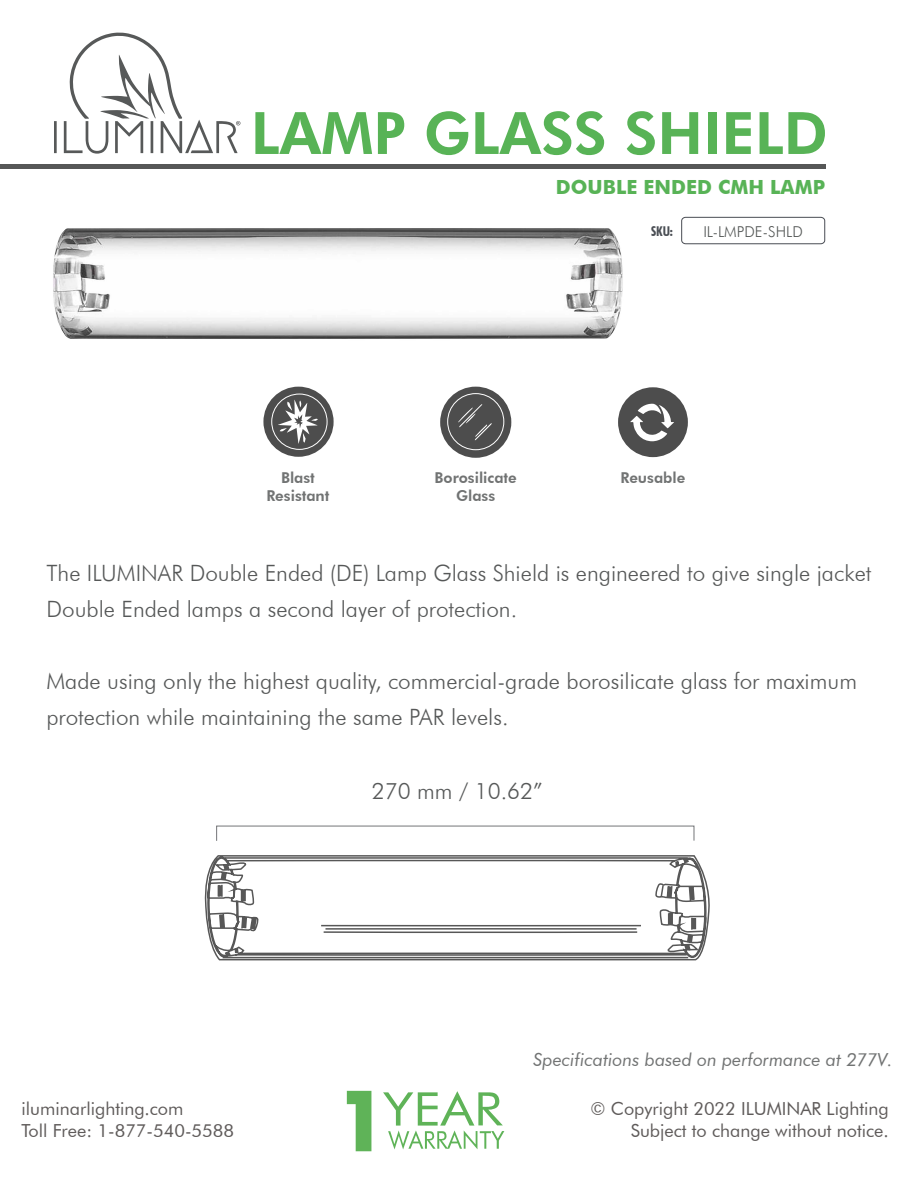
<style>
.page{position:relative;width:918px;height:1188px;background:#fff}
.page>*{position:absolute;margin:0;border:0;box-sizing:border-box;transform-origin:0 0}
.t1{font:800 58.5px "Futura BT";color:#58b356}
.t2{font:300 22.5px/36px "Futura BT";color:#565858}
.t3{font:700 19.5px "Futura BT";color:#58b356}
.t4{font:18px/21.6px "Futura BT";color:#5f5b5a}
.t5{font:italic 18px "Futura BT";color:#717373}
.t6{font:800 15px/18px "Futura BT";color:#717373;text-align:center}
.t7{font:300 15px "Futura BT";color:#565958}
.t8{font:700 condensed 13.5px "Futura BT";color:#4a4e54}
</style>
<div class="page">
<div style="left:681px;top:217px;width:144px;height:27px;border:1px solid #494c53;border-radius:4px"></div>
<hr style="left:0;top:164px;width:825px;height:4px;background:#565757">
<svg style="left:383px;top:1091px;width:121px;height:58px"></svg>
<svg style="left:347px;top:1091px;width:24px;height:60px"></svg>
<img style="left:53px;top:228px;width:570px;height:111px">
<svg style="left:263px;top:387px;width:71px;height:70px;background:#5c5c5c"></svg>
<svg style="left:278px;top:400px;width:40px;height:44px"></svg>
<div style="left:271px;top:394px;width:56px;height:56px;border:1px solid #fff;border-radius:50%"></div>
<div style="left:440px;top:387px;width:71px;height:71px;background:#4d4d4d;border-radius:50%"></div>
<div style="left:447px;top:393px;width:57px;height:57px;border:1px solid #fff;border-radius:50%"></div>
<svg style="left:458px;top:404px;width:34px;height:36px"></svg>
<div style="left:618px;top:387px;width:70px;height:70px;background:#4d4d4d;border-radius:50%"></div>
<svg style="left:630px;top:404px;width:44px;height:37px"></svg>
<svg style="left:204px;top:825px;width:506px;height:136px"></svg>
<svg style="left:54px;top:121px;width:3px;height:32px"></svg>
<svg style="left:64px;top:32px;width:176px;height:122px"></svg>
<h1 class="t1" style="left:251px;top:98px;width:579px">LAMP GLASS SHIELD</h1>
<p class="t3" style="left:556px;top:176px;width:271px">DOUBLE ENDED CMH LAMP</p>
<p class="t8" style="left:651px;top:223px;width:24px">SKU:</p>
<p class="t7" style="left:703px;top:222px;width:101px">IL-LMPDE-SHLD</p>
<p class="t6" style="left:266px;top:469px;width:65px">Blast<br>Resistant</p>
<p class="t6" style="left:435px;top:469px;width:84px">Borosilicate<br>Glass</p>
<p class="t6" style="left:621px;top:469px;width:66px">Reusable</p>
<p class="t2" style="left:46px;top:555px;width:827px">The ILUMINAR Double Ended (DE) Lamp Glass Shield is engineered to give single jacket<br>Double Ended lamps a second layer of protection.</p>
<p class="t2" style="left:46px;top:663px;width:812px">Made using only the highest quality, commercial-grade borosilicate glass for maximum protection while maintaining the same PAR levels.</p>
<p class="t2" style="left:372px;top:773px;width:172px">270 mm / 10.62”</p>
<p class="t5" style="left:534px;top:1048px;width:361px">Specifications based on performance at 277V.</p>
<p class="t4" style="left:22px;top:1098px;width:214px">iluminarlighting.com<br>Toll Free: 1-877-540-5588</p>
<p class="t4" style="left:591px;top:1098px;width:300px;text-align:right">© Copyright 2022 ILUMINAR Lighting<br>Subject to change without notice.</p>
</div>
